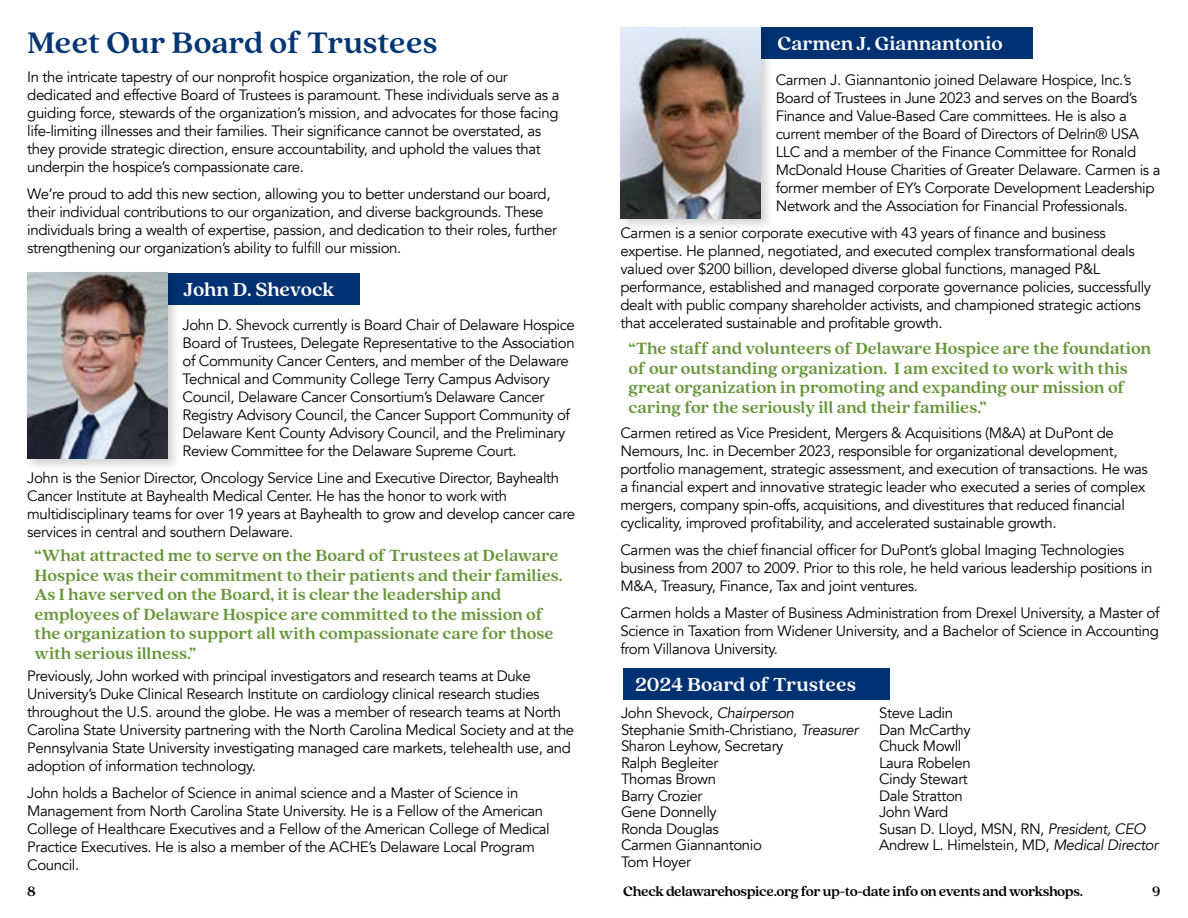
<style>
.page{position:relative;width:1188px;height:918px;background:#fff}
.page>*{position:absolute;margin:0;border:0;box-sizing:border-box;transform-origin:0 0}
.t1{font:700 33px "Quincy CF";color:#043673}
.t2{font:700 21px "Quincy CF";color:#fff}
.t3{font:700 18px/19.5px "Quincy CF";letter-spacing:-.005em;color:#67963a}
.t4{font:15px/18px "Avenir";letter-spacing:-.025em;color:#000}
.t5{font:700 15px "Quincy CF";letter-spacing:-.03em;color:#000}
.s1{font-style:italic}
</style>
<div class="page">
<div style="left:623px;top:668px;width:267px;height:31px;background:#003273"></div>
<div style="left:620px;top:27px;width:412px;height:31px;background:#003273"></div>
<div style="left:27px;top:273px;width:333px;height:31px;background:#003273"></div>
<div style="left:24px;top:270px;width:156px;height:202px;background:#000;opacity:.18"></div>
<div style="left:617px;top:24px;width:156px;height:207px;background:#000;opacity:.18"></div>
<img style="left:620px;top:27px;width:141px;height:191px">
<img style="left:27px;top:273px;width:140px;height:186px">
<h1 class="t1" style="left:27px;top:20px;width:412px">Meet Our Board of Trustees</h1>
<p class="t4" style="left:27px;top:68px;width:534px">In the intricate tapestry of our nonprofit hospice organization, the role of our dedicated and effective Board of Trustees is paramount. These individuals serve as a guiding force, stewards of the organization’s mission, and advocates for those facing life-limiting illnesses and their families. Their significance cannot be overstated, as they provide strategic direction, ensure accountability, and uphold the values that underpin the hospice’s compassionate care.</p>
<p class="t4" style="left:27px;top:185px;width:531px">We’re proud to add this new section, allowing you to better understand our board, their individual contributions to our organization, and diverse backgrounds. These individuals bring a wealth of expertise, passion, and dedication to their roles, further strengthening our organization’s ability to fulfill our mission.</p>
<h2 class="t2" style="left:184px;top:274px;width:152px">John D. Shevock</h2>
<p class="t4" style="left:182px;top:316px;width:394px">John D. Shevock currently is Board Chair of Delaware Hospice Board of Trustees, Delegate Representative to the Association of Community Cancer Centers, and member of the Delaware Technical and Community College Terry Campus Advisory Council, Delaware Cancer Consortium’s Delaware Cancer Registry Advisory Council, the Cancer Support Community of Delaware Kent County Advisory Council, and the Preliminary Review Committee for the Delaware Supreme Court.</p>
<p class="t4" style="left:27px;top:469px;width:549px">John is the Senior Director, Oncology Service Line and Executive Director, Bayhealth Cancer Institute at Bayhealth Medical Center. He has the honor to work with multidisciplinary teams for over 19 years at Bayhealth to grow and develop cancer care services in central and southern Delaware.</p>
<p class="t3" style="left:35px;top:545px;width:530px">“What attracted me to serve on the Board of Trustees at Delaware Hospice was their commitment to their patients and their families.<br>As I have served on the Board, it is clear the leadership and employees of Delaware Hospice are committed to the mission of the organization to support all with compassionate care for those with serious illness.”</p>
<p class="t4" style="left:27px;top:667px;width:549px">Previously, John worked with principal investigators and research teams at Duke University’s Duke Clinical Research Institute on cardiology clinical research studies throughout the U.S. around the globe. He was a member of research teams at North Carolina State University partnering with the North Carolina Medical Society and at the Pennsylvania State University investigating managed care markets, telehealth use, and adoption of information technology.</p>
<p class="t4" style="left:27px;top:784px;width:524px">John holds a Bachelor of Science in animal science and a Master of Science in Management from North Carolina State University. He is a Fellow of the American College of Healthcare Executives and a Fellow of the American College of Medical Practice Executives. He is also a member of the ACHE’s Delaware Local Program Council.</p>
<h2 class="t2" style="left:778px;top:28px;width:227px">Carmen J. Giannantonio</h2>
<p class="t4" style="left:776px;top:72px;width:386px">Carmen J. Giannantonio joined Delaware Hospice, Inc.’s Board of Trustees in June 2023 and serves on the Board’s Finance and Value-Based Care committees. He is also a current member of the Board of Directors of Delrin® USA LLC and a member of the Finance Committee for Ronald McDonald House Charities of Greater Delaware. Carmen is a former member of EY’s Corporate Development Leadership Network and the Association for Financial Professionals.</p>
<p class="t4" style="left:620px;top:225px;width:532px">Carmen is a senior corporate executive with 43 years of finance and business expertise. He planned, negotiated, and executed complex transformational deals valued over $200 billion, developed diverse global functions, managed P&amp;L performance, established and managed corporate governance policies, successfully dealt with public company shareholder activists, and championed strategic actions that accelerated sustainable and profitable growth.</p>
<p class="t3" style="left:629px;top:338px;width:524px">“The staff and volunteers of Delaware Hospice are the foundation of our outstanding organization. I am excited to work with this great organization in promoting and expanding our mission of caring for the seriously ill and their families.”</p>
<p class="t4" style="left:620px;top:424px;width:529px">Carmen retired as Vice President, Mergers &amp; Acquisitions (M&amp;A) at DuPont de Nemours, Inc. in December 2023, responsible for organizational development, portfolio management, strategic assessment, and execution of transactions. He was a financial expert and innovative strategic leader who executed a series of complex mergers, company spin-offs, acquisitions, and divestitures that reduced financial cyclicality, improved profitability, and accelerated sustainable growth.</p>
<p class="t4" style="left:620px;top:541px;width:533px">Carmen was the chief financial officer for DuPont’s global Imaging Technologies business from 2007 to 2009. Prior to this role, he held various leadership positions in<br>M&amp;A, Treasury, Finance, Tax and joint ventures.</p>
<p class="t4" style="left:620px;top:604px;width:541px;text-align:justify">Carmen holds a Master of Business Administration from Drexel University, a Master of Science in Taxation from Widener University, and a Bachelor of Science in Accounting from Villanova University.</p>
<h2 class="t2" style="left:635px;top:670px;width:223px">2024 Board of Trustees</h2>
<p class="t4" style="left:621px;top:705px;width:239px;line-height:16.5px">John Shevock, <span class="s1">Chairperson<br></span>Stephanie Smith-Christiano, <span class="s1">Treasurer<br></span>Sharon Leyhow, Secretary<br>Ralph Begleiter<br>Thomas Brown<br>Barry Crozier<br>Gene Donnelly<br>Ronda Douglas<br>Carmen Giannantonio<br>Tom Hoyer</p>
<p class="t4" style="left:879px;top:705px;width:281px;line-height:16.5px">Steve Ladin<br>Dan McCarthy<br>Chuck Mowll<br>Laura Robelen<br>Cindy Stewart<br>Dale Stratton<br>John Ward<br>Susan D. Lloyd, MSN, RN, <span class="s1">President, CEO<br></span>Andrew L. Himelstein, MD, <span class="s1">Medical Director</span></p>
<p class="t5" style="left:27px;top:880px;width:10px">8</p>
<p class="t5" style="left:623px;top:880px;width:461px">Check delawarehospice.org for up-to-date info on events and workshops.</p>
<p class="t5" style="left:1152px;top:880px;width:10px">9</p>
</div>
